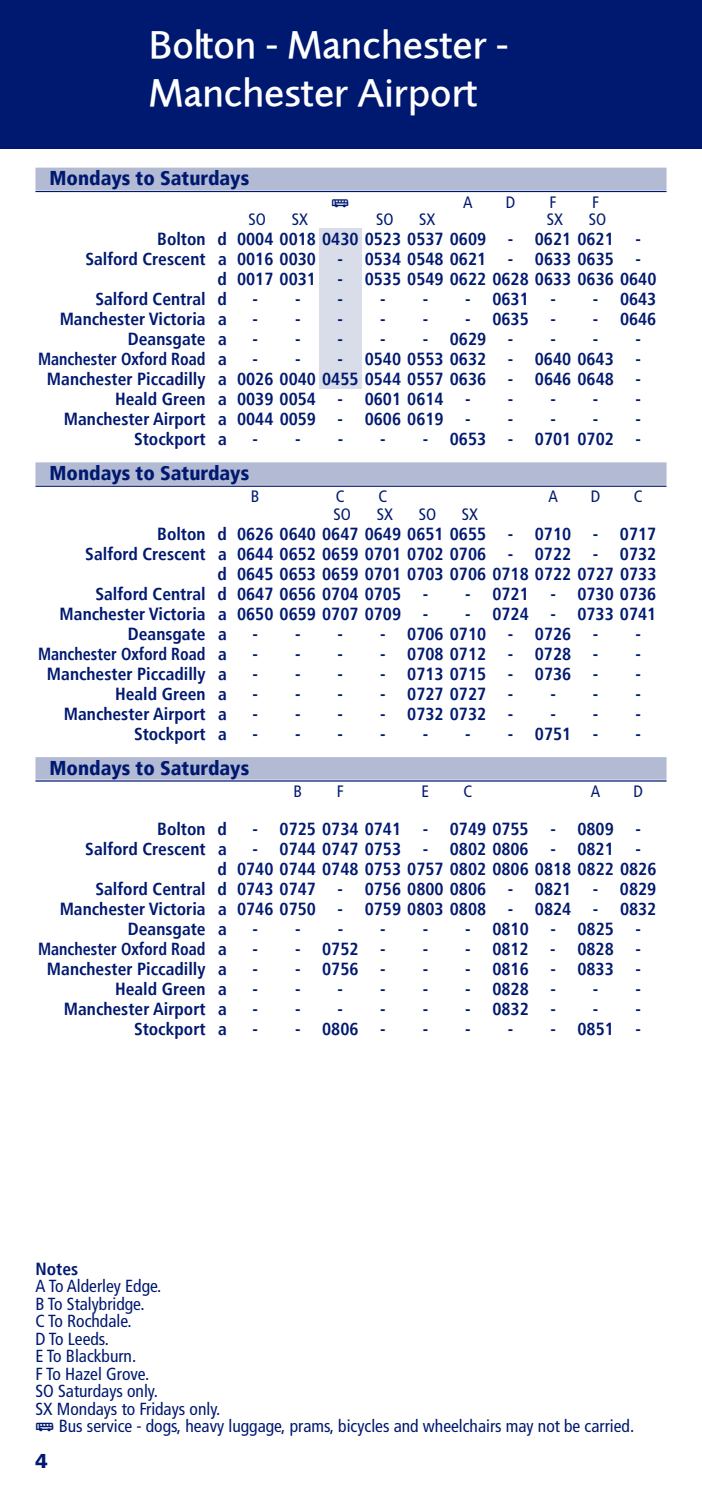
<style>
.page{position:relative;width:702px;height:1489px;background:#fff}
.page>*{position:absolute;margin:0;border:0;box-sizing:border-box;transform-origin:0 0}
.t1{font:500 40px/48px "Foundry Sans";color:#fff}
.t2{font:900 condensed 20px "Frutiger LT";color:#001970}
.t3{font:900 20px "Frutiger CE";color:#001970}
.t4{font:700 condensed 17.5px "Frutiger LT";color:#001970}
.t5{font:condensed 17.5px/17.5px "Frutiger LT";color:#001970}
.t6{font:700 condensed 17.5px "Frutiger LT";color:#001970;scale:.92 1}
.t7{font:condensed 16.5px "Frutiger LT";color:#001970}
.t8{font:16.5px "BRFACE2";color:#001970}
.s1{font-family:"BRFACE2";font-stretch:normal}
</style>
<div class="page">
<div style="left:319px;top:228px;width:42px;height:161px;background:#d9ddea"></div>
<div style="left:0;top:0;width:702px;height:149px;background:#001970"></div>
<div style="left:35px;top:168px;width:631px;height:22px;background:#b3bad4"></div>
<hr style="left:35px;top:191px;width:631px;height:1px;background:#001970">
<div style="left:35px;top:462px;width:631px;height:23px;background:#b3bad4"></div>
<hr style="left:35px;top:485px;width:631px;height:2px;background:#001970">
<div style="left:35px;top:757px;width:631px;height:22px;background:#b3bad4"></div>
<hr style="left:35px;top:780px;width:631px;height:1px;background:#001970">
<h1 class="t1" style="left:149px;top:20px;width:361px">Bolton - Manchester -<br>Manchester Airport</h1>
<p class="t2" style="left:50px;top:166px;width:201px">Mondays to Saturdays</p>
<p class="t8" style="left:331px;top:192px;width:19px">G</p>
<p class="t7" style="left:463px;top:192px;width:11px">A</p>
<p class="t7" style="left:506px;top:192px;width:11px">D</p>
<p class="t7" style="left:549px;top:192px;width:9px">F</p>
<p class="t7" style="left:592px;top:192px;width:9px">F</p>
<p class="t7" style="left:248px;top:210px;width:19px">SO</p>
<p class="t7" style="left:292px;top:210px;width:18px">SX</p>
<p class="t7" style="left:376px;top:210px;width:19px">SO</p>
<p class="t7" style="left:419px;top:210px;width:18px">SX</p>
<p class="t7" style="left:547px;top:210px;width:18px">SX</p>
<p class="t7" style="left:589px;top:210px;width:19px">SO</p>
<p class="t4" style="left:157px;top:229px;width:485px">Bolton d 0004 0018 0430 0523 0537 0609 - 0621 0621 -</p>
<p class="t4" style="left:85px;top:249px;width:557px">Salford Crescent a 0016 0030 - 0534 0548 0621 - 0633 0635 -</p>
<p class="t4" style="left:217px;top:269px;width:440px">d 0017 0031 - 0535 0549 0622 0628 0633 0636 0640</p>
<p class="t4" style="left:95px;top:289px;width:133px">Salford Central d</p>
<p class="t4" style="left:252px;top:289px;width:50px">- -</p>
<p class="t4" style="left:337px;top:289px;width:50px">- -</p>
<p class="t4" style="left:422px;top:289px;width:135px">- - 0631 -</p>
<p class="t4" style="left:593px;top:289px;width:65px">- 0643</p>
<p class="t4" style="left:60px;top:309px;width:169px">Manchester Victoria a</p>
<p class="t4" style="left:252px;top:309px;width:50px">- -</p>
<p class="t4" style="left:337px;top:309px;width:50px">- -</p>
<p class="t4" style="left:422px;top:309px;width:135px">- - 0635 -</p>
<p class="t4" style="left:593px;top:309px;width:65px">- 0646</p>
<p class="t4" style="left:128px;top:329px;width:101px">Deansgate a</p>
<p class="t4" style="left:252px;top:329px;width:50px">- -</p>
<p class="t4" style="left:337px;top:329px;width:50px">- -</p>
<p class="t4" style="left:422px;top:329px;width:92px">- 0629 -</p>
<p class="t4" style="left:550px;top:329px;width:50px">- -</p>
<p class="t4" style="left:635px;top:329px;width:7px">-</p>
<p class="t6" style="left:38px;top:349px;width:207px">Manchester Oxford Road a</p>
<p class="t4" style="left:252px;top:349px;width:50px">- -</p>
<p class="t4" style="left:337px;top:349px;width:305px">- 0540 0553 0632 - 0640 0643 -</p>
<p class="t4" style="left:47px;top:369px;width:595px">Manchester Piccadilly a 0026 0040 0455 0544 0557 0636 - 0646 0648 -</p>
<p class="t4" style="left:115px;top:389px;width:357px">Heald Green a 0039 0054 - 0601 0614 -</p>
<p class="t4" style="left:508px;top:389px;width:50px">- -</p>
<p class="t4" style="left:593px;top:389px;width:50px">- -</p>
<p class="t4" style="left:64px;top:409px;width:408px">Manchester Airport a 0044 0059 - 0606 0619 -</p>
<p class="t4" style="left:508px;top:409px;width:50px">- -</p>
<p class="t4" style="left:593px;top:409px;width:50px">- -</p>
<p class="t4" style="left:134px;top:429px;width:94px">Stockport a</p>
<p class="t4" style="left:252px;top:429px;width:50px">- -</p>
<p class="t4" style="left:337px;top:429px;width:50px">- -</p>
<p class="t4" style="left:423px;top:429px;width:220px">- 0653 - 0701 0702 -</p>
<p class="t2" style="left:50px;top:461px;width:201px">Mondays to Saturdays</p>
<p class="t7" style="left:251px;top:487px;width:10px">B</p>
<p class="t7" style="left:336px;top:487px;width:10px">C</p>
<p class="t7" style="left:378px;top:487px;width:10px">C</p>
<p class="t7" style="left:548px;top:487px;width:11px">A</p>
<p class="t7" style="left:591px;top:487px;width:11px">D</p>
<p class="t7" style="left:633px;top:487px;width:10px">C</p>
<p class="t7" style="left:333px;top:504px;width:19px">SO</p>
<p class="t7" style="left:377px;top:504px;width:18px">SX</p>
<p class="t7" style="left:418px;top:504px;width:19px">SO</p>
<p class="t7" style="left:462px;top:504px;width:18px">SX</p>
<p class="t4" style="left:157px;top:523px;width:500px">Bolton d 0626 0640 0647 0649 0651 0655 - 0710 - 0717</p>
<p class="t4" style="left:85px;top:543px;width:572px">Salford Crescent a 0644 0652 0659 0701 0702 0706 - 0722 - 0732</p>
<p class="t4" style="left:217px;top:563px;width:440px">d 0645 0653 0659 0701 0703 0706 0718 0722 0727 0733</p>
<p class="t4" style="left:95px;top:583px;width:334px">Salford Central d 0647 0656 0704 0705 -</p>
<p class="t4" style="left:465px;top:583px;width:193px">- 0721 - 0730 0736</p>
<p class="t4" style="left:60px;top:603px;width:370px">Manchester Victoria a 0650 0659 0707 0709 -</p>
<p class="t4" style="left:465px;top:603px;width:193px">- 0724 - 0733 0741</p>
<p class="t4" style="left:128px;top:623px;width:101px">Deansgate a</p>
<p class="t4" style="left:252px;top:623px;width:50px">- -</p>
<p class="t4" style="left:337px;top:623px;width:262px">- - 0706 0710 - 0726 -</p>
<p class="t4" style="left:635px;top:623px;width:7px">-</p>
<p class="t6" style="left:38px;top:643px;width:207px">Manchester Oxford Road a</p>
<p class="t4" style="left:252px;top:643px;width:50px">- -</p>
<p class="t4" style="left:337px;top:643px;width:262px">- - 0708 0712 - 0728 -</p>
<p class="t4" style="left:635px;top:643px;width:7px">-</p>
<p class="t4" style="left:47px;top:663px;width:181px">Manchester Piccadilly a</p>
<p class="t4" style="left:252px;top:663px;width:50px">- -</p>
<p class="t4" style="left:337px;top:663px;width:262px">- - 0713 0715 - 0736 -</p>
<p class="t4" style="left:635px;top:663px;width:7px">-</p>
<p class="t4" style="left:115px;top:683px;width:113px">Heald Green a</p>
<p class="t4" style="left:252px;top:683px;width:50px">- -</p>
<p class="t4" style="left:337px;top:683px;width:177px">- - 0727 0727 -</p>
<p class="t4" style="left:550px;top:683px;width:50px">- -</p>
<p class="t4" style="left:635px;top:683px;width:7px">-</p>
<p class="t4" style="left:64px;top:703px;width:164px">Manchester Airport a</p>
<p class="t4" style="left:252px;top:703px;width:50px">- -</p>
<p class="t4" style="left:337px;top:703px;width:177px">- - 0732 0732 -</p>
<p class="t4" style="left:550px;top:703px;width:50px">- -</p>
<p class="t4" style="left:635px;top:703px;width:7px">-</p>
<p class="t4" style="left:134px;top:723px;width:94px">Stockport a</p>
<p class="t4" style="left:252px;top:723px;width:50px">- -</p>
<p class="t4" style="left:337px;top:723px;width:50px">- -</p>
<p class="t4" style="left:422px;top:723px;width:50px">- -</p>
<p class="t4" style="left:508px;top:723px;width:92px">- 0751 -</p>
<p class="t4" style="left:635px;top:723px;width:7px">-</p>
<p class="t2" style="left:50px;top:755px;width:201px">Mondays to Saturdays</p>
<p class="t7" style="left:293px;top:781px;width:10px">B</p>
<p class="t7" style="left:337px;top:781px;width:9px">F</p>
<p class="t7" style="left:421px;top:781px;width:9px">E</p>
<p class="t7" style="left:463px;top:781px;width:10px">C</p>
<p class="t7" style="left:591px;top:781px;width:11px">A</p>
<p class="t7" style="left:633px;top:781px;width:11px">D</p>
<p class="t4" style="left:157px;top:818px;width:71px">Bolton d</p>
<p class="t4" style="left:252px;top:818px;width:390px">- 0725 0734 0741 - 0749 0755 - 0809 -</p>
<p class="t4" style="left:85px;top:838px;width:143px">Salford Crescent a</p>
<p class="t4" style="left:252px;top:838px;width:390px">- 0744 0747 0753 - 0802 0806 - 0821 -</p>
<p class="t4" style="left:217px;top:858px;width:440px">d 0740 0744 0748 0753 0757 0802 0806 0818 0822 0826</p>
<p class="t4" style="left:95px;top:878px;width:562px">Salford Central d 0743 0747 - 0756 0800 0806 - 0821 - 0829</p>
<p class="t4" style="left:60px;top:898px;width:598px">Manchester Victoria a 0746 0750 - 0759 0803 0808 - 0824 - 0832</p>
<p class="t4" style="left:128px;top:918px;width:101px">Deansgate a</p>
<p class="t4" style="left:252px;top:918px;width:50px">- -</p>
<p class="t4" style="left:337px;top:918px;width:50px">- -</p>
<p class="t4" style="left:423px;top:918px;width:220px">- - 0810 - 0825 -</p>
<p class="t6" style="left:38px;top:938px;width:207px">Manchester Oxford Road a</p>
<p class="t4" style="left:252px;top:938px;width:135px">- - 0752 -</p>
<p class="t4" style="left:422px;top:938px;width:220px">- - 0812 - 0828 -</p>
<p class="t4" style="left:47px;top:958px;width:181px">Manchester Piccadilly a</p>
<p class="t4" style="left:252px;top:958px;width:135px">- - 0756 -</p>
<p class="t4" style="left:422px;top:958px;width:220px">- - 0816 - 0833 -</p>
<p class="t4" style="left:115px;top:978px;width:113px">Heald Green a</p>
<p class="t4" style="left:252px;top:978px;width:50px">- -</p>
<p class="t4" style="left:337px;top:978px;width:50px">- -</p>
<p class="t4" style="left:422px;top:978px;width:135px">- - 0828 -</p>
<p class="t4" style="left:593px;top:978px;width:50px">- -</p>
<p class="t4" style="left:64px;top:998px;width:164px">Manchester Airport a</p>
<p class="t4" style="left:252px;top:998px;width:50px">- -</p>
<p class="t4" style="left:337px;top:998px;width:50px">- -</p>
<p class="t4" style="left:422px;top:998px;width:135px">- - 0832 -</p>
<p class="t4" style="left:593px;top:998px;width:50px">- -</p>
<p class="t4" style="left:134px;top:1018px;width:94px">Stockport a</p>
<p class="t4" style="left:252px;top:1018px;width:135px">- - 0806 -</p>
<p class="t4" style="left:422px;top:1018px;width:50px">- -</p>
<p class="t4" style="left:508px;top:1018px;width:135px">- - 0851 -</p>
<p class="t4" style="left:35px;top:1258px;width:44px">Notes</p>
<p class="t5" style="left:35px;top:1277px;width:600px">A To Alderley Edge.<br>B To Stalybridge.<br>C To Rochdale.<br>D To Leeds.<br>E To Blackburn.<br>F To Hazel Grove.<br>SO Saturdays only.<br>SX Mondays to Fridays only.<br><span class="s1">G</span> Bus service - dogs, heavy luggage, prams, bicycles and wheelchairs may not be carried.</p>
<p class="t3" style="left:35px;top:1448px;width:14px">4</p>
</div>
